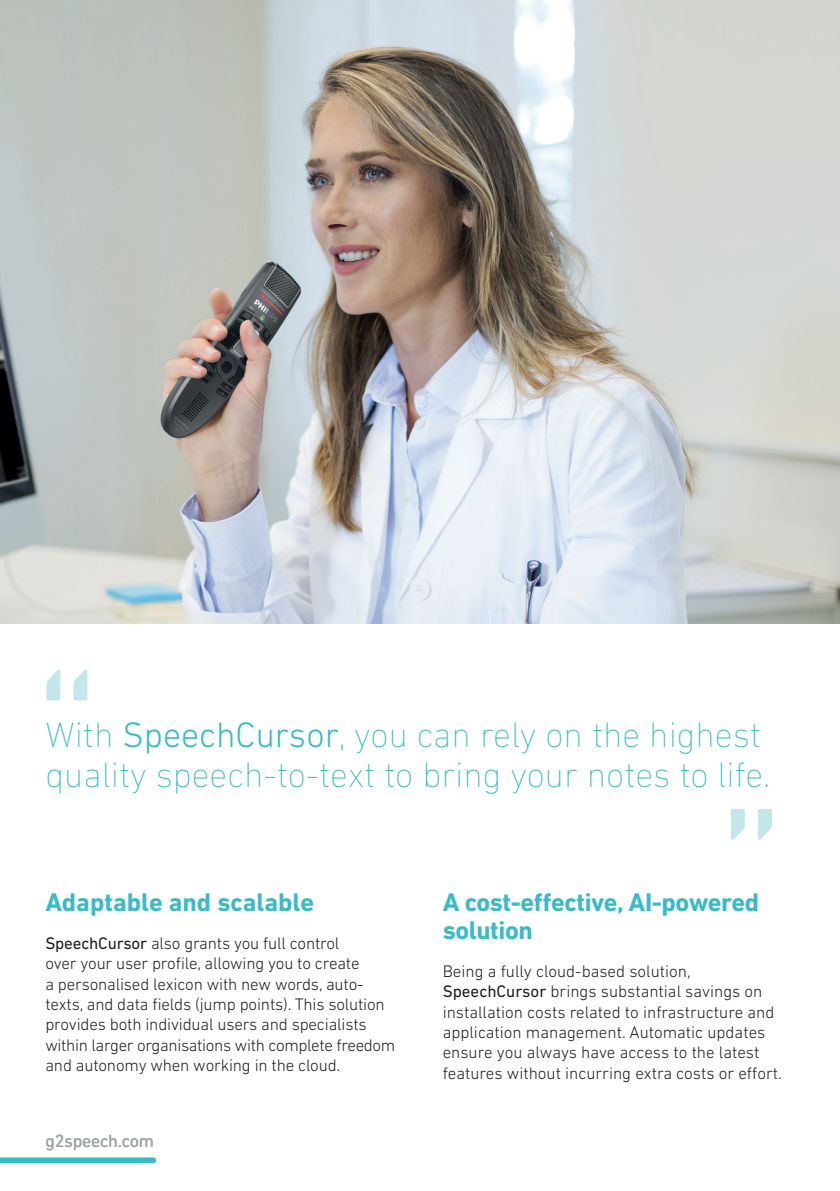
<style>
.page{position:relative;width:840px;height:1191px;background:#fff}
.page>*{position:absolute;margin:0;border:0;box-sizing:border-box;transform-origin:0 0}
.t1{font:172px "DIN Next LT Pro";color:#c4e7eb}
.t2{font:200 36px/40px "DIN Next LT Pro";color:#39bbc6}
.t3{font:700 26px/28px "DIN Next LT Pro";letter-spacing:-.015em;color:#39bbc6}
.t4{font:18px "DIN Next LT Pro";letter-spacing:-.015em;color:#9fa6a9}
.t5{font:300 17px/20.4px "DIN Next LT Pro";letter-spacing:-.01em;color:#231f20}
.s1{font-weight:300}
.s2{font-weight:400}
</style>
<div class="page">
<img style="left:0;top:0;width:839px;height:624px">
<svg style="left:0;top:1157px;width:156px;height:6px"></svg>
<h1 class="t1" style="left:35px;top:629px;width:65px">“</h1>
<h2 class="t2" style="left:45px;top:714px;width:726px">With <span class="s1">SpeechCursor</span>, you can rely on the highest quality speech-to-text to bring your notes to life.</h2>
<h1 class="t1" style="left:719px;top:768px;width:65px">”</h1>
<h3 class="t3" style="left:45px;top:888px;width:270px">Adaptable and scalable</h3>
<p class="t5" style="left:45px;top:932px;width:351px"><span class="s2">SpeechCursor</span> also grants you full control<br>over your user profile, allowing you to create<br>a personalised lexicon with new words, auto&shy;texts, and data fields (jump points). This solution provides both individual users and specialists within larger organisations with complete freedom and autonomy when working in the cloud.</p>
<p class="t4" style="left:45px;top:1130px;width:110px">g2speech.com</p>
<h3 class="t3" style="left:442px;top:888px;width:318px">A cost-effective, AI-powered solution</h3>
<p class="t5" style="left:442px;top:960px;width:340px">Being a fully cloud-based solution, <span class="s2">SpeechCursor</span> brings substantial savings on installation costs related to infrastructure and application management. Automatic updates ensure you always have access to the latest features without incurring extra costs or effort.</p>
</div>
